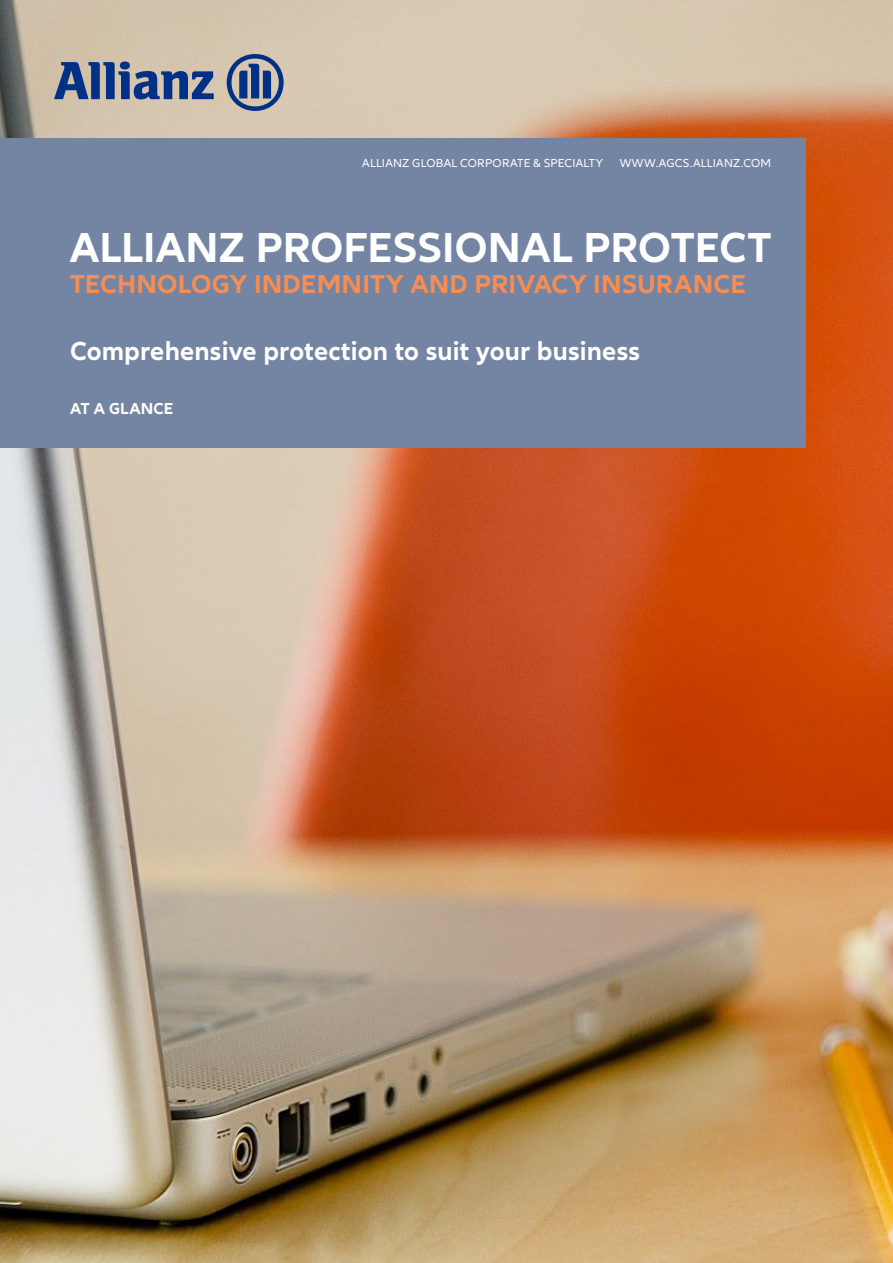
<style>
.page{position:relative;width:893px;height:1263px;background:#fff}
.page>*{position:absolute;margin:0;border:0;box-sizing:border-box;transform-origin:0 0}
.Headline_36pt{font:700 43.5px "Allianz Neo";color:#fff}
.Intro_10pt{font:700 27px "Allianz Neo";letter-spacing:.01em;color:#fff}
.Headline_36pt-2{font:700 27px "Allianz Neo";letter-spacing:.005em;color:#f68e53}
.Intro_Caps_11pt{font:700 16.5px "Allianz Neo";letter-spacing:.015em;color:#fff}
.RunningTitle{font:12px "Allianz Neo";letter-spacing:.025em;color:#fff}
</style>
<div class="page">
<img style="left:0;top:0;width:893px;height:1263px">
<div style="left:0;top:138px;width:806px;height:309px;background:#7484a3"></div>
<svg style="left:54px;top:61px;width:160px;height:38px;background:#677998"></svg>
<svg style="left:227px;top:54px;width:57px;height:57px;background:#72819c"></svg>
<p class="RunningTitle" style="left:362px;top:157px;width:242px">ALLIANZ GLOBAL CORPORATE &amp; SPECIALTY</p>
<p class="RunningTitle" style="left:620px;top:157px;width:153px">WWW.AGCS.ALLIANZ.COM</p>
<p class="Headline_36pt" style="left:70px;top:222px;width:703px">ALLIANZ PROFESSIONAL PROTECT</p>
<p class="Headline_36pt-2" style="left:70px;top:269px;width:678px">TECHNOLOGY INDEMNITY AND PRIVACY INSURANCE</p>
<p class="Intro_10pt" style="left:70px;top:335px;width:572px">Comprehensive protection to suit your business</p>
<p class="Intro_Caps_11pt" style="left:70px;top:399px;width:105px">AT A GLANCE</p>
</div>
